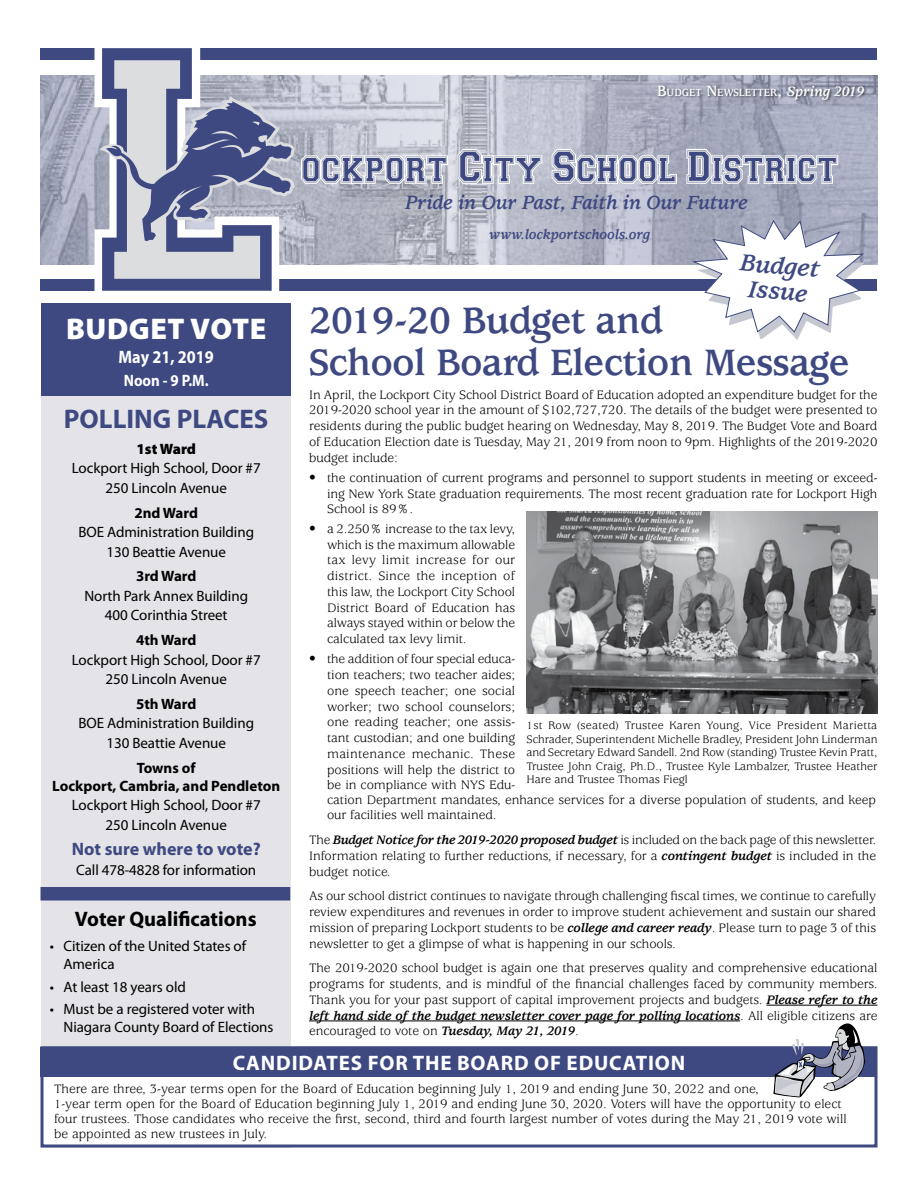
<style>
.page{position:relative;width:918px;height:1188px;background:#fff}
.page>*{position:absolute;margin:0;border:0;box-sizing:border-box;transform-origin:0 0}
.Heading{font:700 40.5px/42px "Usherwood";letter-spacing:-.02em;color:#3e4981}
.Proposition_Header{font:900 30px "Myriad Pro";letter-spacing:.02em;color:#fff}
.subhead_myriad_pro{font:700 27px "Myriad Pro";color:#3e4981}
.t1{font:italic 700 25.65px "Usherwood";color:#3e4981}
.Lockport_heading{font:700 21px "Myriad Pro";letter-spacing:.04em;color:#fff}
.Lockport_body_w_tabs{font:italic 700 21px "Usherwood";letter-spacing:-.005em;color:#3e4981;scale:.95 1}
.Polling_Place{font:700 21px "Myriad Pro";color:#000}
.Polling_Place-2{font:700 18px "Myriad Pro";color:#3e4981}
.School_names{font:700 18px "Myriad Pro";color:#fff;scale:.9 1}
.School_names-2{font:700 16.5px "Myriad Pro";color:#fff;scale:.9 1}
.polling_address{font:15px/18px "Myriad Pro";letter-spacing:-.005em;color:#000}
.Polling_Place-3{font:700 15px/18px "Myriad Pro";color:#000;text-align:center}
.Lockport_Body_text_9{font:italic 700 15px "Usherwood";letter-spacing:-.005em;color:#3e4981;scale:.95 1}
.Polling_Place-4{font:900 15px "Myriad Pro";color:#000}
.Lockport_Body_text_9-2{font:13.5px/15.8px "Usherwood";letter-spacing:-.005em;color:#000;text-align:justify}
.t2{font:12px/13.5px "Usherwood";color:#000;text-align:justify}
.t3{font:700 11.55px "Usherwood";color:#fff;scale:.95 1}
.s1{font-size:16.5px}
.s2{font-style:italic;font-size:15px}
.s3{font-weight:700;font-style:italic}
</style>
<div class="page">
<svg style="left:40px;top:75px;width:838px;height:189px;background:#aeb2c3"></svg>
<div style="left:40px;top:279px;width:838px;height:12px;background:#3e4981"></div>
<div style="left:40px;top:48px;width:838px;height:12px;background:#3e4981"></div>
<svg style="left:94px;top:48px;width:5px;height:243px"></svg>
<svg style="left:99px;top:48px;width:350px;height:243px"></svg>
<svg style="left:456px;top:148px;width:87px;height:37px;background:#acb1c4"></svg>
<svg style="left:550px;top:148px;width:128px;height:37px;background:#a1a6bd"></svg>
<svg style="left:685px;top:147px;width:154px;height:38px;background:#9fa4bc"></svg>
<div style="left:657px;top:85px;width:210px;height:17px;background:#000;opacity:.5"></div>
<div style="left:41px;top:303px;width:250px;height:845px;background:#e3e3e8"></div>
<svg style="left:686px;top:211px;width:181px;height:129px"></svg>
<div style="left:41px;top:303px;width:250px;height:92px;background:#3e4981"></div>
<div style="left:40px;top:1046px;width:838px;height:102px;background:#fff;border:3px solid #3e4981"></div>
<div style="left:40px;top:1047px;width:838px;height:30px;background:#3e4981"></div>
<div style="left:40px;top:887px;width:250px;height:14px;background:#3e4981;border:2px solid #3e4981"></div>
<svg style="left:773px;top:1023px;width:92px;height:74px"></svg>
<img style="left:526px;top:512px;width:352px;height:202px">
<hr style="left:766px;top:1005px;width:111px;height:1px;background:#000">
<hr style="left:309px;top:1021px;width:431px;height:1px;background:#000">
<p class="t3" style="left:657px;top:86px;width:219px"><span class="s1">B</span>UDGET <span class="s1">N</span>EWSLETTER<span class="s1">,</span> <span class="s2">Spring 2019</span></p>
<p class="Lockport_body_w_tabs" style="left:405px;top:192px;width:362px">Pride in Our Past, Faith in Our Future</p>
<p class="Lockport_Body_text_9" style="left:489px;top:227px;width:171px">www.lockportschools.org</p>
<h2 class="Proposition_Header" style="left:66px;top:312px;width:202px">BUDGET VOTE</h2>
<h2 class="School_names" style="left:119px;top:347px;width:107px">May 21, 2019</h2>
<h2 class="School_names-2" style="left:124px;top:371px;width:96px">Noon - 9 P.M.</h2>
<h2 class="subhead_myriad_pro" style="left:64px;top:403px;width:206px">POLLING PLACES</h2>
<p class="Polling_Place-4" style="left:136px;top:440px;width:61px">1st Ward</p>
<h2 class="polling_address" style="left:72px;top:460px;width:190px">Lockport High School, Door #7</h2>
<h2 class="polling_address" style="left:106px;top:479px;width:123px">250 Lincoln Avenue</h2>
<p class="Polling_Place-3" style="left:134px;top:504px;width:65px">2nd Ward</p>
<h2 class="polling_address" style="left:78px;top:523px;width:177px">BOE Administration Building</h2>
<h2 class="polling_address" style="left:106px;top:543px;width:121px">130 Beattie Avenue</h2>
<p class="Polling_Place-3" style="left:136px;top:567px;width:62px">3rd Ward</p>
<h2 class="polling_address" style="left:84px;top:587px;width:165px">North Park Annex Building</h2>
<h2 class="polling_address" style="left:105px;top:607px;width:124px">400 Corinthia Street</h2>
<p class="Polling_Place-3" style="left:136px;top:631px;width:62px">4th Ward</p>
<h2 class="polling_address" style="left:72px;top:651px;width:190px">Lockport High School, Door #7</h2>
<h2 class="polling_address" style="left:106px;top:670px;width:123px">250 Lincoln Avenue</h2>
<p class="Polling_Place-3" style="left:136px;top:695px;width:62px">5th Ward</p>
<h2 class="polling_address" style="left:78px;top:715px;width:177px">BOE Administration Building</h2>
<h2 class="polling_address" style="left:106px;top:734px;width:121px">130 Beattie Avenue</h2>
<p class="Polling_Place-3" style="left:52px;top:759px;width:230px">Towns of<br>Lockport, Cambria, and Pendleton</p>
<h2 class="polling_address" style="left:72px;top:796px;width:190px">Lockport High School, Door #7</h2>
<h2 class="polling_address" style="left:106px;top:816px;width:123px">250 Lincoln Avenue</h2>
<p class="Polling_Place-2" style="left:72px;top:839px;width:190px">Not sure where to vote?</p>
<h2 class="polling_address" style="left:76px;top:861px;width:182px">Call 478-4828 for information</h2>
<p class="Polling_Place" style="left:75px;top:908px;width:183px">Voter Qualifications</p>
<p class="polling_address" style="left:63px;top:937px;width:184px;text-indent:-14px">• Citizen of the United States of<br>America</p>
<p class="polling_address" style="left:50px;top:978px;width:138px">• At least 18 years old</p>
<p class="polling_address" style="left:63px;top:1000px;width:212px;text-indent:-14px">• Must be a registered voter with<br>Niagara County Board of Elections</p>
<p class="t1" style="left:742px;top:249px;width:81px;rotate:5deg">Budget</p>
<p class="t1" style="left:749px;top:275px;width:61px;rotate:5deg">Issue</p>
<h1 class="Heading" style="left:309px;top:301px;width:542px">2019-20 Budget and<br>School Board Election Message</h1>
<p class="Lockport_Body_text_9-2" style="left:309px;top:387px;width:570px">In April, the Lockport City School District Board of Education adopted an expenditure budget for the 2019-2020 school year in the amount of $102,727,720. The details of the budget were presented to residents during the public budget hearing on Wednesday, May 8, 2019. The Budget Vote and Board of Education Election date is Tuesday, May 21, 2019 from noon to 9pm. Highlights of the 2019-2020 budget include:</p>
<p class="Lockport_Body_text_9-2" style="left:327px;top:470px;width:552px;text-indent:-18px">• the continuation of current programs and personnel to support students in meeting or exceed&shy;ing New York State graduation requirements. The most recent graduation rate for Lockport High School is 89%.</p>
<p class="Lockport_Body_text_9-2" style="left:327px;top:521px;width:190px;text-indent:-18px">• a 2.250% increase to the tax levy, which is the maximum allowable tax levy limit increase for our district. Since the inception of this law, the Lockport City School District Board of Education has always stayed within or below the calculated tax levy limit.</p>
<p class="Lockport_Body_text_9-2" style="left:327px;top:652px;width:190px;text-indent:-18px">• the addition of four special educa&shy;tion teachers; two teacher aides; one speech teacher; one social worker; two school counselors; one reading teacher; one assis&shy;tant custodian; and one building maintenance mechanic. These positions will help the district to be in compliance with NYS Edu-</p>
<p class="Lockport_Body_text_9-2" style="left:327px;top:792px;width:550px">cation Department mandates, enhance services for a diverse population of students, and keep our facilities well maintained.</p>
<p class="Lockport_Body_text_9-2" style="left:309px;top:833px;width:569px">The <span class="s3">Budget Notice for the 2019-2020 proposed budget</span> is included on the back page of this newsletter.<br>Information relating to further reductions, if necessary, for a <span class="s3">contingent budget</span> is included in the budget notice.</p>
<p class="Lockport_Body_text_9-2" style="left:309px;top:889px;width:569px">As our school district continues to navigate through challenging fiscal times, we continue to carefully review expenditures and revenues in order to improve student achievement and sustain our shared mission of preparing Lockport students to be <span class="s3">college and career ready</span>. Please turn to page 3 of this newsletter to get a glimpse of what is happening in our schools.</p>
<p class="Lockport_Body_text_9-2" style="left:309px;top:961px;width:570px">The 2019-2020 school budget is again one that preserves quality and comprehensive educational programs for students, and is mindful of the financial challenges faced by community members.<br>Thank you for your past support of capital improvement projects and budgets. <span class="s3">Please refer to the left hand side of the budget newsletter cover page for polling locations</span>. All eligible citizens are encouraged to vote on <span class="s3">Tuesday, May 21, 2019</span>.</p>
<p class="t2" style="left:526px;top:719px;width:353px">1st Row (seated) Trustee Karen Young, Vice President Marietta Schrader, Superintendent Michelle Bradley, President John Linderman and Secretary Edward Sandell. 2nd Row (standing) Trustee Kevin Pratt, Trustee John Craig, Ph.D., Trustee Kyle Lambalzer, Trustee Heather Hare and Trustee Thomas Fiegl</p>
<h1 class="Lockport_heading" style="left:233px;top:1051px;width:454px">CANDIDATES FOR THE BOARD OF EDUCATION</h1>
<p class="Lockport_Body_text_9-2" style="left:54px;top:1082px;width:794px;line-height:15px;text-align:left">There are three, 3-year terms open for the Board of Education beginning July 1, 2019 and ending June 30, 2022 and one,<br>1-year term open for the Board of Education beginning July 1, 2019 and ending June 30, 2020. Voters will have the opportunity to elect four trustees. Those candidates who receive the first, second, third and fourth largest number of votes during the May 21, 2019 vote will be appointed as new trustees in July.</p>
</div>
